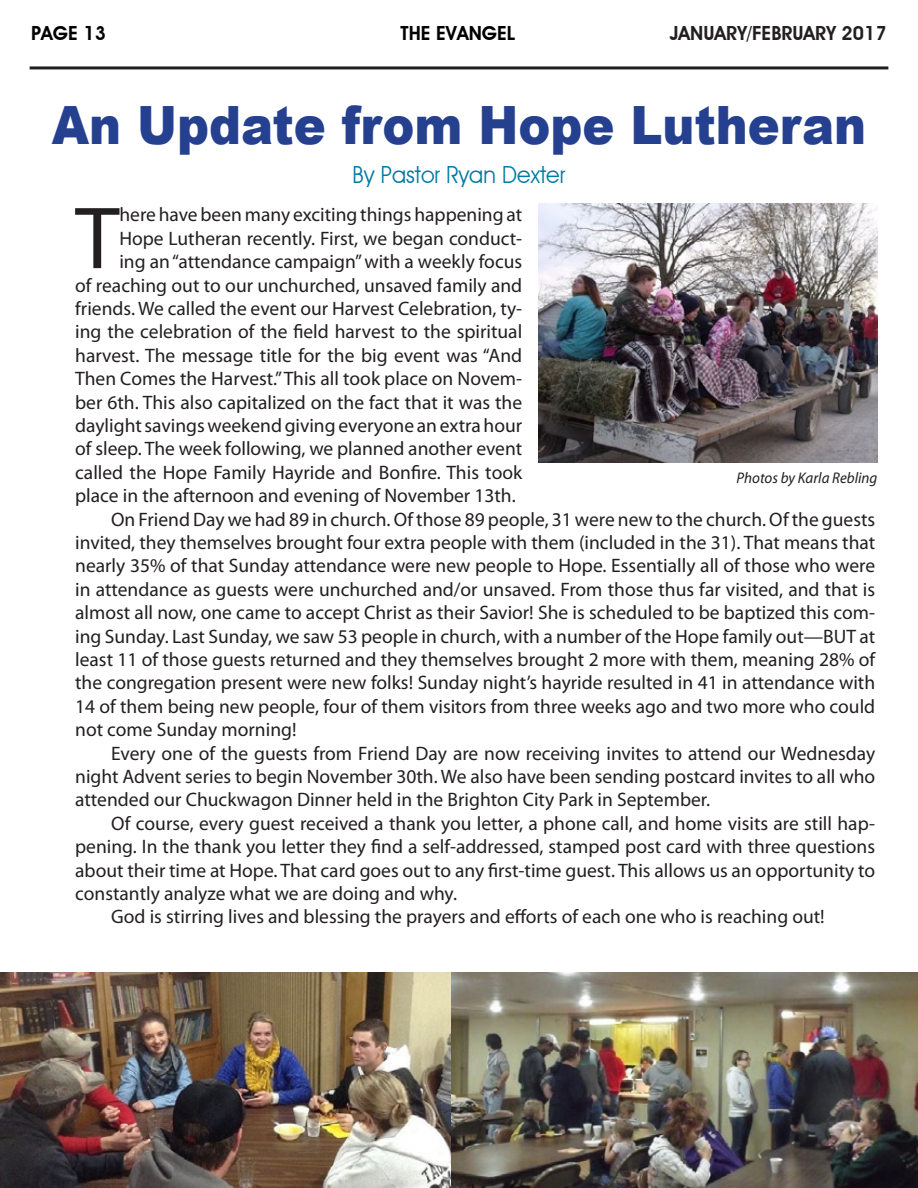
<style>
.page{position:relative;width:918px;height:1188px;background:#fff}
.page>*{position:absolute;margin:0;border:0;box-sizing:border-box;transform-origin:0 0}
.t1{font:88.95px "Myriad Pro";color:#231f20}
.t2{font:900 52.8px "Arial";color:#25408f;scale:.91 1}
.t3{font:23.7px "Advantage";color:#007aa4;scale:.95 1}
.t4{font:19.5px "Myriad Pro";color:#231f20}
.t5{font:600 19.5px "Advantage";color:#231f20}
.t6{font:600 19.5px "Advantage";color:#000}
.t7{font:italic 15.45px "Myriad Pro";color:#231f20}
</style>
<div class="page">
<hr style="left:30px;top:66px;width:858px;height:3px;background:#231f20">
<img style="left:451px;top:972px;width:467px;height:216px">
<img style="left:538px;top:204px;width:340px;height:259px">
<img style="left:0;top:972px;width:451px;height:216px">
<p class="t6" style="left:31px;top:21px;width:76px">PAGE 13</p>
<p class="t6" style="left:401px;top:21px;width:116px">THE EVANGEL</p>
<p class="t5" style="left:670px;top:21px;width:218px">JANUARY/FEBRUARY 2017</p>
<h2 class="t2" style="left:52px;top:86px;width:896px">An Update from Hope Lutheran</h2>
<p class="t3" style="left:353px;top:160px;width:225px">By Pastor Ryan Dexter</p>
<h1 class="t1" style="left:75px;top:183px;width:46px">T</h1>
<p class="t4" style="left:119px;top:203px;width:404px">here have been many exciting things happening at</p>
<p class="t4" style="left:119px;top:226px;width:404px">Hope Lutheran recently. First, we began conduct-</p>
<p class="t4" style="left:119px;top:250px;width:404px">ing an “attendance campaign” with a weekly focus</p>
<p class="t4" style="left:75px;top:273px;width:449px">of reaching out to our unchurched, unsaved family and</p>
<p class="t4" style="left:75px;top:296px;width:449px">friends. We called the event our Harvest Celebration, ty-</p>
<p class="t4" style="left:75px;top:320px;width:449px">ing the celebration of the field harvest to the spiritual</p>
<p class="t4" style="left:75px;top:343px;width:448px">harvest. The message title for the big event was “And</p>
<p class="t4" style="left:75px;top:367px;width:449px">Then Comes the Harvest.” This all took place on Novem-</p>
<p class="t4" style="left:75px;top:390px;width:448px">ber 6th. This also capitalized on the fact that it was the</p>
<p class="t4" style="left:75px;top:413px;width:449px">daylight savings weekend giving everyone an extra hour</p>
<p class="t4" style="left:75px;top:437px;width:449px">of sleep. The week following, we planned another event</p>
<p class="t4" style="left:75px;top:460px;width:449px">called the Hope Family Hayride and Bonfire. This took</p>
<p class="t4" style="left:75px;top:484px;width:442px">place in the afternoon and evening of November 13th.</p>
<p class="t4" style="left:111px;top:507px;width:766px">On Friend Day we had 89 in church. Of those 89 people, 31 were new to the church. Of the guests</p>
<p class="t4" style="left:75px;top:530px;width:802px">invited, they themselves brought four extra people with them (included in the 31). That means that</p>
<p class="t4" style="left:75px;top:554px;width:801px">nearly 35% of that Sunday attendance were new people to Hope. Essentially all of those who were</p>
<p class="t4" style="left:75px;top:577px;width:802px">in attendance as guests were unchurched and/or unsaved. From those thus far visited, and that is</p>
<p class="t4" style="left:75px;top:601px;width:801px">almost all now, one came to accept Christ as their Savior! She is scheduled to be baptized this com-</p>
<p class="t4" style="left:75px;top:624px;width:802px">ing Sunday. Last Sunday, we saw 53 people in church, with a number of the Hope family out—BUT at</p>
<p class="t4" style="left:75px;top:647px;width:802px">least 11 of those guests returned and they themselves brought 2 more with them, meaning 28% of</p>
<p class="t4" style="left:75px;top:671px;width:801px">the congregation present were new folks! Sunday night’s hayride resulted in 41 in attendance with</p>
<p class="t4" style="left:75px;top:694px;width:802px">14 of them being new people, four of them visitors from three weeks ago and two more who could</p>
<p class="t4" style="left:75px;top:718px;width:223px">not come Sunday morning!</p>
<p class="t4" style="left:111px;top:741px;width:766px">Every one of the guests from Friend Day are now receiving invites to attend our Wednesday</p>
<p class="t4" style="left:75px;top:764px;width:802px">night Advent series to begin November 30th. We also have been sending postcard invites to all who</p>
<p class="t4" style="left:75px;top:788px;width:637px">attended our Chuckwagon Dinner held in the Brighton City Park in September.</p>
<p class="t4" style="left:111px;top:811px;width:766px">Of course, every guest received a thank you letter, a phone call, and home visits are still hap-</p>
<p class="t4" style="left:75px;top:835px;width:801px">pening. In the thank you letter they find a self-addressed, stamped post card with three questions</p>
<p class="t4" style="left:75px;top:858px;width:802px">about their time at Hope. That card goes out to any first-time guest. This allows us an opportunity to</p>
<p class="t4" style="left:75px;top:881px;width:383px">constantly analyze what we are doing and why.</p>
<p class="t4" style="left:111px;top:905px;width:715px">God is stirring lives and blessing the prayers and efforts of each one who is reaching out!</p>
<p class="t7" style="left:737px;top:469px;width:142px">Photos by Karla Rebling</p>
</div>
